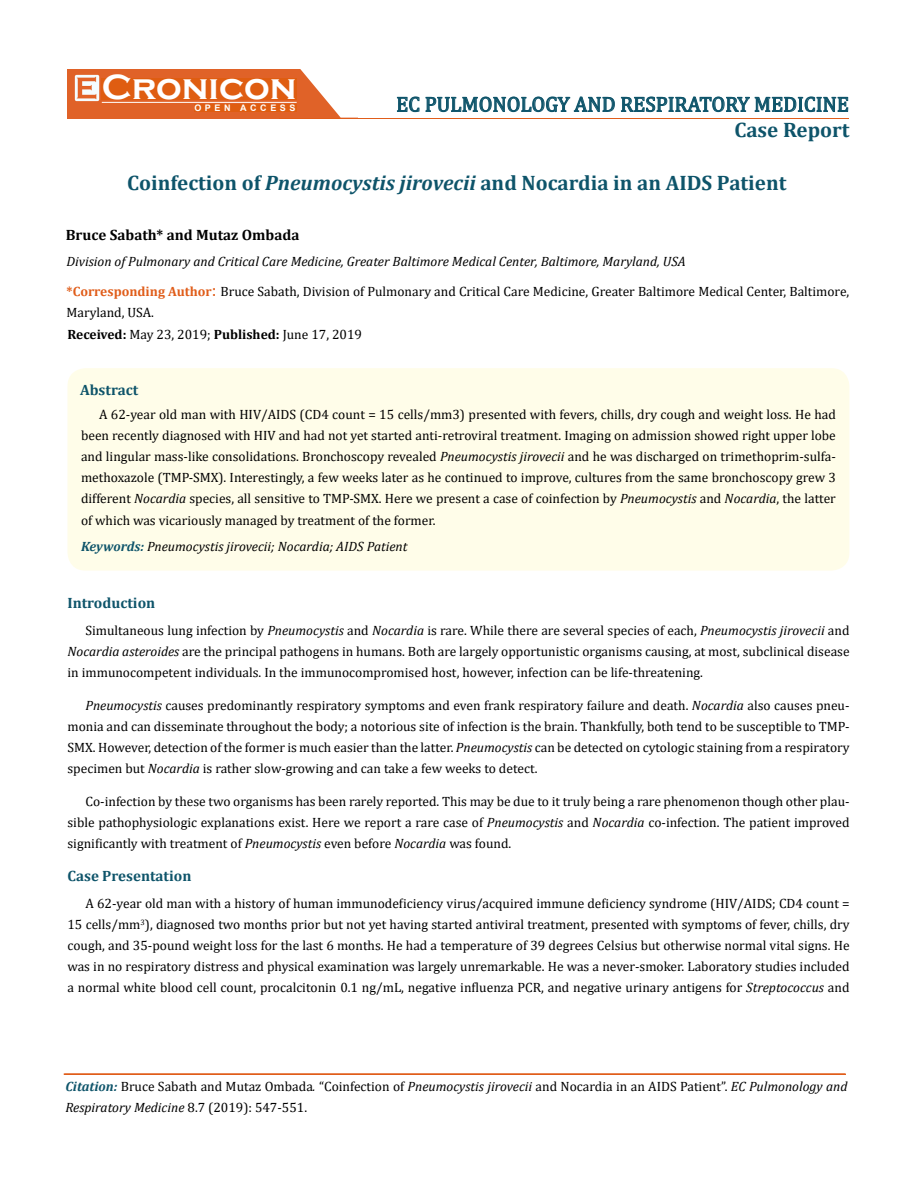
<style>
.page{position:relative;width:917px;height:1188px;background:#fff}
.page>*{position:absolute;margin:0;border:0;box-sizing:border-box;transform-origin:0 0}
.t1{font:700 36px "Copperplate Gothic";color:#fff}
.t2{font:700 21px "Cambria";color:#0e546a}
.t3{font:21px "Cambria";color:#0e546a}
.t4{font:700 15px "Cambria";color:#0e546a}
.t5{font:700 15px "Cambria";color:#000}
.t6{font:13.5px/21px "Cambria";color:#000;text-align:justify}
.t7{font:italic 13.5px "Cambria";color:#000}
.t8{font:700 9px "Arial";letter-spacing:.4em;color:#fff}
.s1{font-style:italic}
.s2{font-weight:700;color:#e05d1a}
.s3{font-size:18px;color:#e05d1a}
.s4{font-weight:700}
.s5{font-weight:700;color:#0e546a}
.s6{font-weight:700;font-style:italic;color:#0e546a}
</style>
<div class="page">
<div style="left:67px;top:70px;width:290px;height:49px;background:#e06228"></div>
<svg style="left:300px;top:69px;width:58px;height:49px"></svg>
<img style="left:75px;top:75px;width:24px;height:26px">
<div style="left:102px;top:79px;width:195px;height:21px;background:#df5d11"></div>
<div style="left:194px;top:105px;width:103px;height:7px;background:#df5d11"></div>
<svg style="left:396px;top:97px;width:452px;height:15px"></svg>
<hr style="left:102px;top:102px;width:194px;height:1px;background:#fff">
<hr style="left:279px;top:118px;width:569px;height:1px;background:#e05d1a">
<div style="left:67px;top:368px;width:782px;height:203px;background:#fffde9;border-radius:18px"></div>
<div style="left:64px;top:1074px;width:781px;height:1px;border:1px solid #e05d1a"></div>
<h1 class="t1" style="left:102px;top:68px;width:196px">Cronicon</h1>
<p class="t8" style="left:194px;top:102px;width:103px">OPEN ACCESS</p>
<h2 class="t3" style="left:396px;top:92px;width:454px">EC PULMONOLOGY AND RESPIRATORY MEDICINE</h2>
<h2 class="t2" style="left:734px;top:115px;width:117px">Case Report</h2>
<h2 class="t2" style="left:127px;top:168px;width:660px">Coinfection of <span class="s1">Pneumocystis jirovecii</span> and Nocardia in an AIDS Patient</h2>
<p class="t5" style="left:66px;top:225px;width:235px">Bruce Sabath* and Mutaz Ombada</p>
<p class="t7" style="left:66px;top:252px;width:620px">Division of Pulmonary and Critical Care Medicine, Greater Baltimore Medical Center, Baltimore, Maryland, USA</p>
<p class="t6" style="left:67px;top:281px;width:784px;line-height:21.5px;text-align:left"><span class="s2">*Corresponding Author</span><span class="s3">:</span> Bruce Sabath, Division of Pulmonary and Critical Care Medicine, Greater Baltimore Medical Center, Baltimore,<br>Maryland, USA.<br><span class="s4">Received:</span> May 23, 2019; <span class="s4">Published:</span> June 17, 2019</p>
<p class="t4" style="left:80px;top:379px;width:60px">Abstract</p>
<p class="t6" style="left:81px;top:404px;width:756px;text-indent:18px">A 62-year old man with HIV/AIDS (CD4 count = 15 cells/mm3) presented with fevers, chills, dry cough and weight loss. He had been recently diagnosed with HIV and had not yet started anti-retroviral treatment. Imaging on admission showed right upper lobe and lingular mass-like consolidations. Bronchoscopy revealed <span class="s1">Pneumocystis jirovecii</span> and he was discharged on trimethoprim-sulfa&shy;methoxazole (TMP-SMX). Interestingly, a few weeks later as he continued to improve, cultures from the same bronchoscopy grew 3 different <span class="s1">Nocardia</span> species, all sensitive to TMP-SMX. Here we present a case of coinfection by <span class="s1">Pneumocystis</span> and <span class="s1">Nocardia</span>, the latter of which was vicariously managed by treatment of the former.</p>
<p class="t7" style="left:81px;top:536px;width:328px"><span class="s5">Keywords:</span> Pneumocystis jirovecii; Nocardia; AIDS Patient</p>
<p class="t4" style="left:67px;top:593px;width:89px">Introduction</p>
<p class="t6" style="left:67px;top:620px;width:783px;text-indent:18px">Simultaneous lung infection by <span class="s1">Pneumocystis</span> and <span class="s1">Nocardia</span> is rare. While there are several species of each, <span class="s1">Pneumocystis jirovecii</span> and <span class="s1">Nocardia asteroides</span> are the principal pathogens in humans. Both are largely opportunistic organisms causing, at most, subclinical disease in immunocompetent individuals. In the immunocompromised host, however, infection can be life-threatening.</p>
<p class="t6" style="left:67px;top:695px;width:783px;text-indent:18px"><span class="s1">Pneumocystis</span> causes predominantly respiratory symptoms and even frank respiratory failure and death. <span class="s1">Nocardia</span> also causes pneu&shy;monia and can disseminate throughout the body; a notorious site of infection is the brain. Thankfully, both tend to be susceptible to TMP-SMX. However, detection of the former is much easier than the latter. <span class="s1">Pneumocystis</span> can be detected on cytologic staining from a respiratory specimen but <span class="s1">Nocardia</span> is rather slow-growing and can take a few weeks to detect.</p>
<p class="t6" style="left:67px;top:791px;width:783px;text-indent:18px">Co-infection by these two organisms has been rarely reported. This may be due to it truly being a rare phenomenon though other plau&shy;sible pathophysiologic explanations exist. Here we report a rare case of <span class="s1">Pneumocystis</span> and <span class="s1">Nocardia</span> co-infection. The patient improved significantly with treatment of <span class="s1">Pneumocystis</span> even before <span class="s1">Nocardia</span> was found.</p>
<p class="t4" style="left:67px;top:866px;width:125px">Case Presentation</p>
<p class="t6" style="left:67px;top:893px;width:783px;text-indent:18px">A 62-year old man with a history of human immunodeficiency virus/acquired immune deficiency syndrome (HIV/AIDS; CD4 count = 15 cells/mm<sup>3</sup>), diagnosed two months prior but not yet having started antiviral treatment, presented with symptoms of fever, chills, dry cough, and 35-pound weight loss for the last 6 months. He had a temperature of 39 degrees Celsius but otherwise normal vital signs. He was in no respiratory distress and physical examination was largely unremarkable. He was a never-smoker. Laboratory studies included a normal white blood cell count, procalcitonin 0.1 ng/mL, negative influenza PCR, and negative urinary antigens for <span class="s1">Streptococcus</span> and</p>
<p class="t6" style="left:65px;top:1076px;width:783px"><span class="s6">Citation:</span> Bruce Sabath and Mutaz Ombada<span class="s1">.</span> “Coinfection of <span class="s1">Pneumocystis jirovecii</span> and Nocardia in an AIDS Patient”. <span class="s1">EC Pulmonology and<br>Respiratory Medicine</span> 8.7 (2019): 547-551.</p>
</div>
